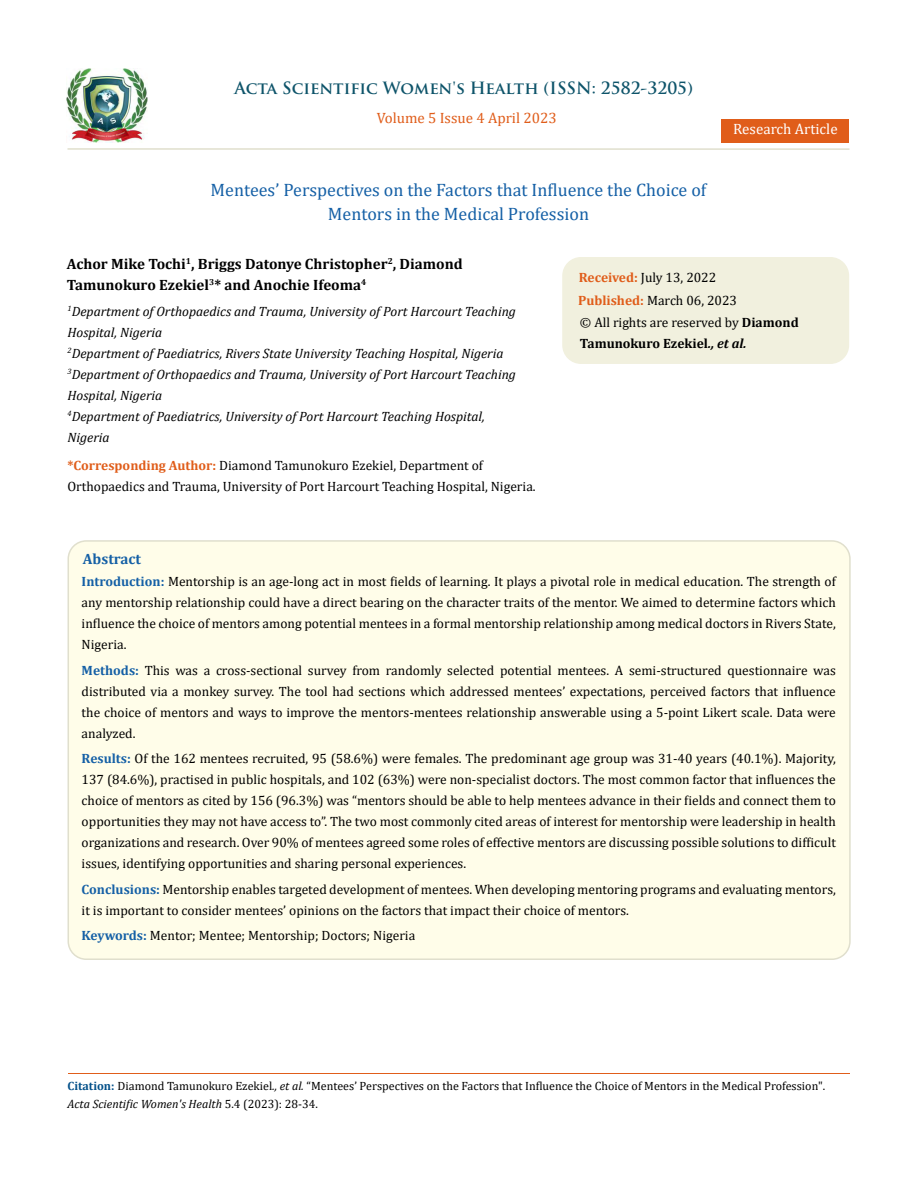
<style>
.page{position:relative;width:917px;height:1188px;background:#fff}
.page>*{position:absolute;margin:0;border:0;box-sizing:border-box;transform-origin:0 0}
.t1{font:18px/24px "Cambria";color:#1560a6;text-align:center}
.t2{font:700 16.5px "Trajan Pro";color:#0e546a}
.t3{font:700 15px/21px "Cambria";color:#000}
.t4{font:15px "Cambria";color:#e05d1a}
.t5{font:15px "Cambria";color:#fff}
.t6{font:700 15px "Cambria";color:#1560a6}
.t7{font:13.5px/21px "Cambria";color:#000}
.t8{font:italic 13.5px/21px "Cambria";color:#000}
.t9{font:700 13.5px/21px "Cambria";color:#000}
.t10{font:12px/18px "Cambria";color:#000}
.s1{font-weight:700;color:#e05d1a}
.s2{font-weight:400}
.s3{font-style:italic}
.s4{font-weight:700;color:#1560a6}
.s5{font-weight:700;color:#035089}
</style>
<div class="page">
<img style="left:67px;top:68px;width:80px;height:74px">
<div style="left:721px;top:119px;width:128px;height:23px;background:#e05d1a"></div>
<div style="left:563px;top:258px;width:285px;height:105px;background:#f1f0de;border-radius:18px"></div>
<div style="left:562px;top:257px;width:287px;height:107px;border:2px solid #f1f0de;border-radius:18px"></div>
<div style="left:68px;top:541px;width:781px;height:418px;background:#fffde9;border-radius:18px"></div>
<div style="left:67px;top:540px;width:783px;height:420px;border:2px solid #e0dfcd;border-radius:18px"></div>
<hr style="left:68px;top:1073px;width:781px;height:1px;background:#e05d1a">
<hr style="left:67px;top:148px;width:782px;height:2px;background:#e0dfcd">
<p class="t2" style="left:234px;top:77px;width:460px">Acta Scientific Women's Health (ISSN: 2582-3205)</p>
<p class="t4" style="left:376px;top:109px;width:182px">Volume 5 Issue 4 April 2023</p>
<p class="t5" style="left:733px;top:120px;width:106px">Research Article</p>
<h1 class="t1" style="left:210px;top:178px;width:497px">Mentees’ Perspectives on the Factors that Influence the Choice of<br>Mentors in the Medical Profession</h1>
<p class="t3" style="left:67px;top:253px;width:397px">Achor Mike Tochi<sup>1</sup>, Briggs Datonye Christopher<sup>2</sup>, Diamond<br>Tamunokuro Ezekiel<sup>3</sup>* and Anochie Ifeoma<sup>4</sup></p>
<p class="t8" style="left:67px;top:300px;width:450px"><sup>1</sup>Department of Orthopaedics and Trauma, University of Port Harcourt Teaching Hospital, Nigeria<br><sup>2</sup>Department of Paediatrics, Rivers State University Teaching Hospital, Nigeria <sup>3</sup>Department of Orthopaedics and Trauma, University of Port Harcourt Teaching Hospital, Nigeria<br><sup>4</sup>Department of Paediatrics, University of Port Harcourt Teaching Hospital, Nigeria</p>
<p class="t7" style="left:67px;top:454px;width:469px"><span class="s1">*Corresponding Author:</span> Diamond Tamunokuro Ezekiel, Department of<br>Orthopaedics and Trauma, University of Port Harcourt Teaching Hospital, Nigeria.</p>
<p class="t7" style="left:578px;top:266px;width:160px;line-height:23px"><span class="s1">Received:</span> July 13, 2022<br><span class="s1">Published:</span> March 06, 2023</p>
<p class="t9" style="left:580px;top:311px;width:220px"><span class="s2">© All rights are reserved by</span> Diamond<br>Tamunokuro Ezekiel<span class="s3">., et al.</span></p>
<p class="t6" style="left:83px;top:549px;width:60px">Abstract</p>
<p class="t7" style="left:82px;top:571px;width:755px;text-align:justify"><span class="s4">Introduction:</span> Mentorship is an age-long act in most fields of learning. It plays a pivotal role in medical education. The strength of any mentorship relationship could have a direct bearing on the character traits of the mentor. We aimed to determine factors which influence the choice of mentors among potential mentees in a formal mentorship relationship among medical doctors in Rivers State, Nigeria.</p>
<p class="t7" style="left:82px;top:660px;width:755px;text-align:justify"><span class="s4">Methods:</span> This was a cross-sectional survey from randomly selected potential mentees. A semi-structured questionnaire was distributed via a monkey survey. The tool had sections which addressed mentees’ expectations, perceived factors that influence the choice of mentors and ways to improve the mentors-mentees relationship answerable using a 5-point Likert scale. Data were analyzed.</p>
<p class="t7" style="left:82px;top:748px;width:755px;text-align:justify"><span class="s4">Results:</span> Of the 162 mentees recruited, 95 (58.6%) were females. The predominant age group was 31-40 years (40.1%). Majority, 137 (84.6%), practised in public hospitals, and 102 (63%) were non-specialist doctors. The most common factor that influences the choice of mentors as cited by 156 (96.3%) was “mentors should be able to help mentees advance in their fields and connect them to opportunities they may not have access to”. The two most commonly cited areas of interest for mentorship were leadership in health organizations and research. Over 90% of mentees agreed some roles of effective mentors are discussing possible solutions to difficult issues, identifying opportunities and sharing personal experiences.</p>
<p class="t7" style="left:82px;top:879px;width:755px"><span class="s4">Conclusions:</span> Mentorship enables targeted development of mentees. When developing mentoring programs and evaluating mentors, it is important to consider mentees’ opinions on the factors that impact their choice of mentors.</p>
<p class="t7" style="left:82px;top:925px;width:335px"><span class="s4">Keywords:</span> Mentor; Mentee; Mentorship; Doctors; Nigeria</p>
<p class="t10" style="left:68px;top:1077px;width:759px"><span class="s5">Citation:</span> Diamond Tamunokuro Ezekiel<span class="s3">., et al.</span> “Mentees’ Perspectives on the Factors that Influence the Choice of Mentors in the Medical Profession".<br><span class="s3">Acta Scientific Women's Health</span> 5.4 (2023): 28-34.</p>
</div>
